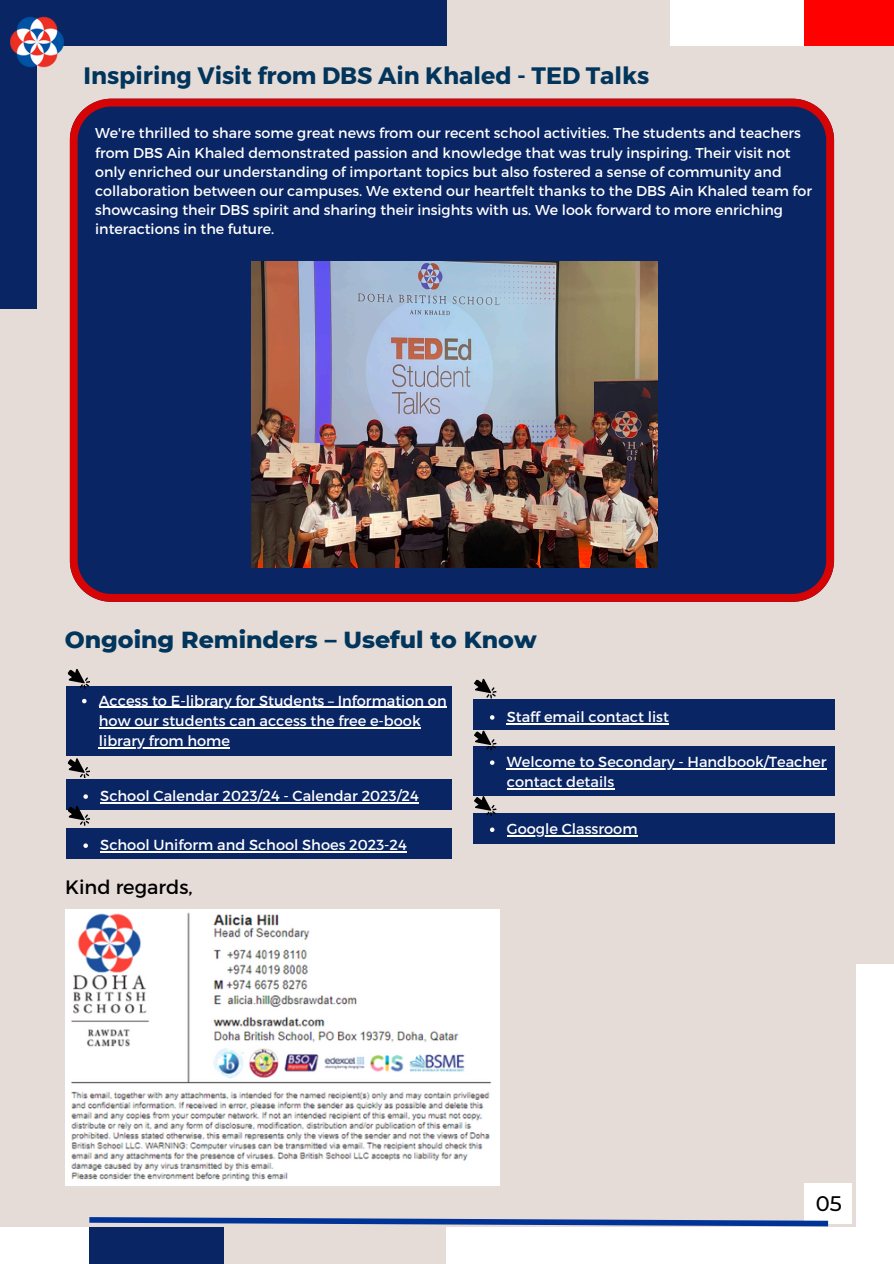
<style>
.page{position:relative;width:894px;height:1264px;background:#fff}
.page>*{position:absolute;margin:0;border:0;box-sizing:border-box;transform-origin:0 0}
.t1{font:700 23.7px "Montserrat";color:#02355b}
.t2{font:800 23.7px "Montserrat";color:#02355b}
.t3{font:500 21px "Montserrat";color:#000}
.t4{font:19.35px "Montserrat";color:#000}
.t5{font:14.55px/20.2px "Montserrat";color:#fff}
.t6{font:14.25px/19.2px "Montserrat";color:#fff}
</style>
<div class="page">
<div style="left:0;top:0;width:893px;height:1263px;background:#e5dcd8"></div>
<div style="left:856px;top:964px;width:37px;height:299px;background:#fff"></div>
<div style="left:446px;top:1227px;width:447px;height:36px;background:#fff"></div>
<div style="left:0;top:1227px;width:89px;height:36px;background:#fff"></div>
<div style="left:89px;top:1227px;width:134px;height:36px;background:#092564"></div>
<div style="left:0;top:0;width:37px;height:308px;background:#092564"></div>
<div style="left:0;top:0;width:446px;height:46px;background:#092564"></div>
<div style="left:670px;top:0;width:134px;height:46px;background:#fff"></div>
<div style="left:804px;top:0;width:89px;height:46px;background:#f00"></div>
<div style="left:804px;top:1183px;width:47px;height:40px;background:#fff"></div>
<svg style="left:89px;top:1217px;width:744px;height:12px"></svg>
<img style="left:10px;top:16px;width:54px;height:52px">
<svg style="left:70px;top:99px;width:763px;height:503px"></svg>
<img style="left:251px;top:262px;width:406px;height:305px">
<div style="left:67px;top:778px;width:385px;height:31px;background:#092564"></div>
<div style="left:67px;top:827px;width:385px;height:31px;background:#092564"></div>
<svg style="left:67px;top:758px;width:23px;height:20px"></svg>
<div style="left:473px;top:699px;width:361px;height:31px;background:#092564"></div>
<svg style="left:67px;top:806px;width:23px;height:20px"></svg>
<div style="left:473px;top:746px;width:361px;height:49px;background:#092564"></div>
<svg style="left:474px;top:678px;width:22px;height:21px"></svg>
<div style="left:473px;top:813px;width:361px;height:31px;background:#092564"></div>
<svg style="left:474px;top:730px;width:22px;height:20px"></svg>
<div style="left:67px;top:686px;width:384px;height:70px;background:#092564"></div>
<img style="left:65px;top:909px;width:434px;height:276px">
<svg style="left:473px;top:795px;width:23px;height:21px"></svg>
<svg style="left:83px;top:794px;width:5px;height:4px"></svg>
<hr style="left:100px;top:802px;width:318px;height:1px;background:#fff">
<svg style="left:83px;top:843px;width:5px;height:5px"></svg>
<hr style="left:100px;top:851px;width:307px;height:1px;background:#fff">
<svg style="left:490px;top:715px;width:4px;height:4px"></svg>
<hr style="left:506px;top:723px;width:162px;height:1px;background:#fff">
<svg style="left:490px;top:760px;width:4px;height:5px"></svg>
<hr style="left:506px;top:768px;width:257px;height:1px;background:#fff">
<hr style="left:763px;top:768px;width:63px;height:1px;background:#fff">
<hr style="left:506px;top:788px;width:108px;height:1px;background:#fff">
<svg style="left:490px;top:827px;width:4px;height:5px"></svg>
<hr style="left:506px;top:835px;width:131px;height:1px;background:#fff">
<svg style="left:67px;top:669px;width:23px;height:35px"></svg>
<hr style="left:99px;top:706px;width:347px;height:1px;background:#fff">
<hr style="left:99px;top:727px;width:321px;height:1px;background:#fff">
<hr style="left:99px;top:747px;width:131px;height:1px;background:#fff">
<h1 class="t1" style="left:83px;top:60px;width:567px">Inspiring Visit from DBS Ain Khaled - TED Talks</h1>
<p class="t6" style="left:95px;top:123px;width:718px">We're thrilled to share some great news from our recent school activities. The students and teachers from DBS Ain Khaled demonstrated passion and knowledge that was truly inspiring. Their visit not only enriched our understanding of important topics but also fostered a sense of community and collaboration between our campuses. We extend our heartfelt thanks to the DBS Ain Khaled team for showcasing their DBS spirit and sharing their insights with us. We look forward to more enriching interactions in the future.</p>
<p class="t2" style="left:65px;top:625px;width:473px">Ongoing Reminders – Useful to Know</p>
<p class="t5" style="left:99px;top:689px;width:349px">Access to E-library for Students – Information on how our students can access the free e-book</p>
<p class="t5" style="left:99px;top:730px;width:132px">library from home</p>
<p class="t5" style="left:100px;top:785px;width:320px">School Calendar 2023/24 - Calendar 2023/24</p>
<p class="t5" style="left:100px;top:834px;width:308px">School Uniform and School Shoes 2023-24</p>
<p class="t4" style="left:65px;top:874px;width:129px">Kind regards,</p>
<p class="t5" style="left:506px;top:706px;width:163px">Staff email contact list</p>
<p class="t5" style="left:506px;top:751px;width:321px">Welcome to Secondary - Handbook/Teacher contact details</p>
<p class="t5" style="left:506px;top:818px;width:132px">Google Classroom</p>
<p class="t3" style="left:815px;top:1190px;width:28px">05</p>
</div>
